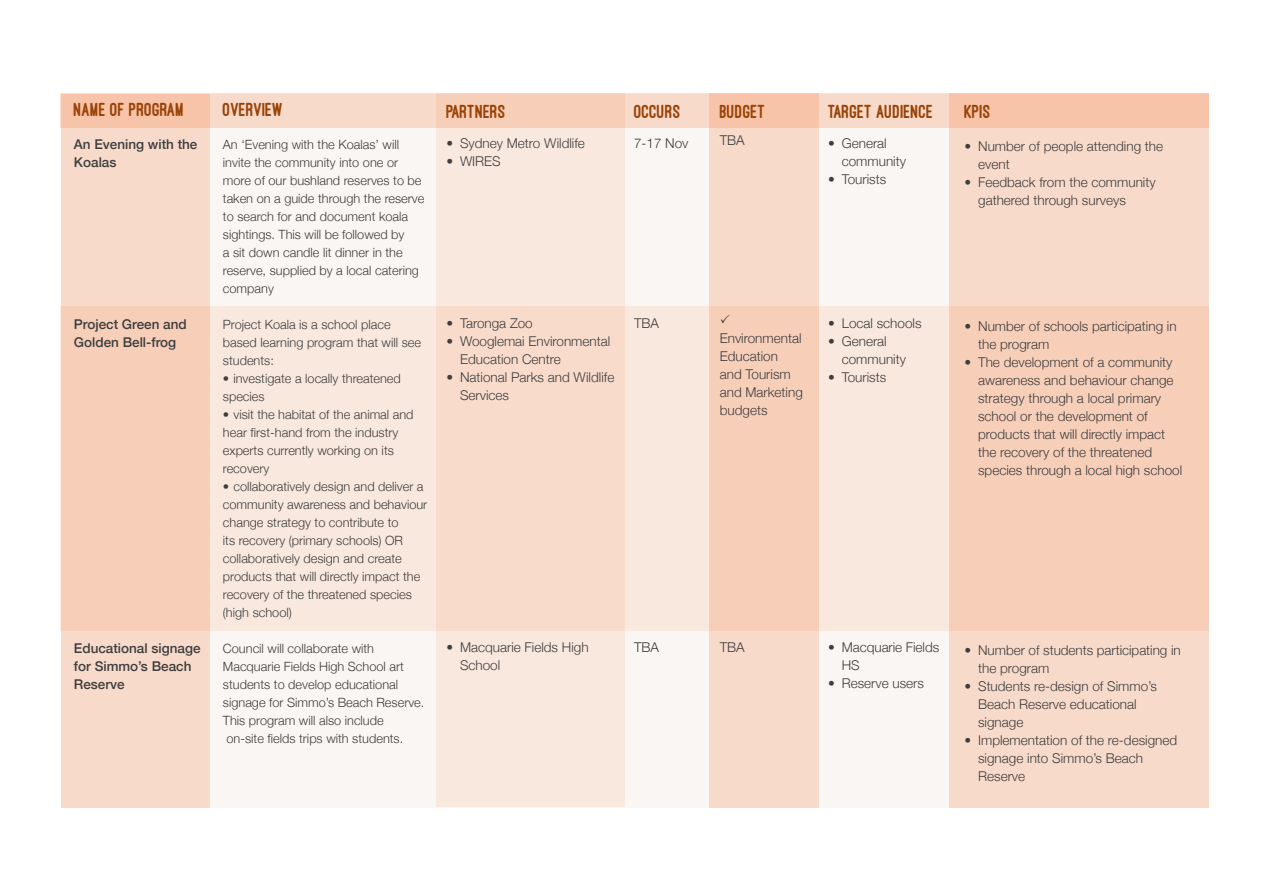
<style>
.page{position:relative;width:1263px;height:893px;background:#fff}
.page>*{position:absolute;margin:0;border:0;box-sizing:border-box;transform-origin:0 0}
.t1{font:800 19.5px "Ostrich Sans";color:#9a4307}
.t2{font:300 13.5px/18px "Helvetica Neue";color:#3e3e3f}
.t3{font:500 13.5px/18px "Helvetica Neue";color:#3e3e3f}
.t4{font:300 12.75px/18px "Helvetica Neue";color:#3e3e3f}
</style>
<div class="page">
<div style="left:62px;top:94px;width:1147px;height:714px;background:#faf6f3"></div>
<div style="left:709px;top:94px;width:110px;height:714px;background:#f8daca"></div>
<div style="left:949px;top:94px;width:260px;height:714px;background:#f8daca"></div>
<svg style="left:209px;top:94px;width:1000px;height:34px;background:#f7cfba"></svg>
<svg style="left:61px;top:94px;width:148px;height:714px;background:#f7d8c7"></svg>
<svg style="left:61px;top:306px;width:1148px;height:325px;background:#f7daca"></svg>
<svg style="left:436px;top:94px;width:189px;height:713px;background:#f8e0d3"></svg>
<svg style="left:721px;top:315px;width:9px;height:9px"></svg>
<p class="t1" style="left:74px;top:99px;width:112px">NAME OF PROGRAM</p>
<p class="t3" style="left:74px;top:134px;width:125px">An Evening with the<br>Koalas</p>
<p class="t3" style="left:74px;top:314px;width:114px">Project Green and<br>Golden Bell-frog</p>
<p class="t3" style="left:74px;top:638px;width:128px">Educational signage for Simmo’s Beach<br>Reserve</p>
<p class="t1" style="left:223px;top:99px;width:62px">OVERVIEW</p>
<p class="t4" style="left:223px;top:135px;width:203px">An ‘Evening with the Koalas’ will invite the community into one or more of our bushland reserves to be taken on a guide through the reserve to search for and document koala sightings. This will be followed by<br>a sit down candle lit dinner in the reserve, supplied by a local catering company</p>
<p class="t4" style="left:223px;top:315px;width:200px">Project Koala is a school place based learning program that will see students:</p>
<p class="t4" style="left:223px;top:369px;width:179px">• investigate a locally threatened species</p>
<p class="t4" style="left:223px;top:405px;width:192px">• visit the habitat of the animal and hear first-hand from the industry experts currently working on its recovery</p>
<p class="t4" style="left:223px;top:477px;width:206px">• collaboratively design and deliver a community awareness and behaviour change strategy to contribute to<br>its recovery (primary schools) OR collaboratively design and create products that will directly impact the recovery of the threatened species (high school)</p>
<p class="t4" style="left:223px;top:639px;width:203px">Council will collaborate with<br>Macquarie Fields High School art students to develop educational signage for Simmo’s Beach Reserve.<br>This program will also include</p>
<p class="t4" style="left:226px;top:729px;width:178px">on-site fields trips with students.</p>
<p class="t1" style="left:446px;top:102px;width:61px">PARTNERS</p>
<p class="t2" style="left:446px;top:134px;width:140px">• Sydney Metro Wildlife</p>
<p class="t2" style="left:446px;top:152px;width:56px">• WIRES</p>
<p class="t2" style="left:446px;top:314px;width:88px">• Taronga Zoo</p>
<p class="t2" style="left:460px;top:332px;width:152px;text-indent:-14px">• Wooglemai Environmental<br>Education Centre</p>
<p class="t2" style="left:460px;top:368px;width:156px;text-indent:-14px">• National Parks and Wildlife<br>Services</p>
<p class="t2" style="left:460px;top:638px;width:130px;text-indent:-14px">• Macquarie Fields High<br>School</p>
<p class="t1" style="left:634px;top:102px;width:48px">OCCURS</p>
<p class="t2" style="left:634px;top:134px;width:56px">7-17 Nov</p>
<p class="t2" style="left:634px;top:314px;width:27px">TBA</p>
<p class="t2" style="left:634px;top:638px;width:27px">TBA</p>
<p class="t1" style="left:720px;top:102px;width:47px">BUDGET</p>
<p class="t2" style="left:720px;top:131px;width:27px">TBA</p>
<p class="t1" style="left:828px;top:101px;width:107px">TARGET AUDIENCE</p>
<p class="t2" style="left:842px;top:133px;width:66px;text-indent:-14px">• General community</p>
<p class="t2" style="left:828px;top:169px;width:59px">• Tourists</p>
<p class="t1" style="left:965px;top:101px;width:28px">KPIS</p>
<p class="t2" style="left:978px;top:136px;width:187px;text-indent:-14px">• Number of people attending the event</p>
<p class="t2" style="left:978px;top:172px;width:179px;text-indent:-14px">• Feedback from the community gathered through surveys</p>
<p class="t2" style="left:720px;top:329px;width:85px">Environmental<br>Education and Tourism and Marketing budgets</p>
<p class="t2" style="left:828px;top:313px;width:95px">• Local schools</p>
<p class="t2" style="left:842px;top:331px;width:66px;text-indent:-14px">• General community</p>
<p class="t2" style="left:828px;top:367px;width:59px">• Tourists</p>
<p class="t2" style="left:978px;top:316px;width:200px;text-indent:-14px">• Number of schools participating in the program</p>
<p class="t2" style="left:978px;top:352px;width:197px;text-align:justify;text-indent:-14px">• The development of a community awareness and behaviour change strategy through a local primary</p>
<p class="t2" style="left:978px;top:406px;width:171px">school or the development of</p>
<p class="t2" style="left:978px;top:424px;width:206px">products that will directly impact the recovery of the threatened species through a local high school</p>
<p class="t2" style="left:720px;top:638px;width:27px">TBA</p>
<p class="t2" style="left:842px;top:637px;width:99px;text-indent:-14px">• Macquarie Fields<br>HS</p>
<p class="t2" style="left:828px;top:673px;width:97px">• Reserve users</p>
<p class="t2" style="left:978px;top:640px;width:204px;text-indent:-14px">• Number of students participating in the program</p>
<p class="t2" style="left:965px;top:676px;width:194px">• Students re-design of Simmo’s</p>
<p class="t2" style="left:978px;top:694px;width:160px">Beach Reserve educational signage</p>
<p class="t2" style="left:978px;top:730px;width:201px;text-indent:-14px">• Implementation of the re-designed signage into Simmo’s Beach<br>Reserve</p>
</div>
